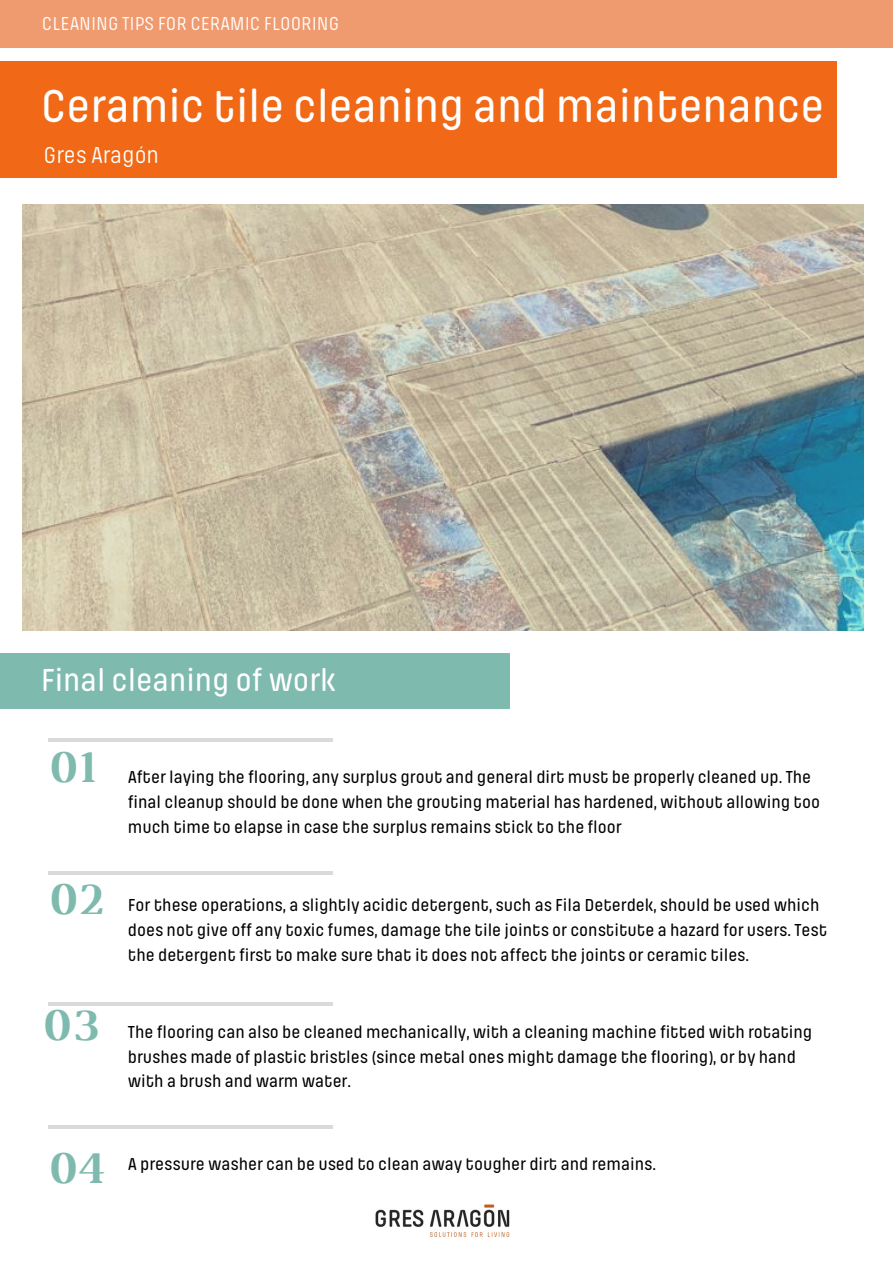
<style>
.page{position:relative;width:893px;height:1264px;background:#fff}
.page>*{position:absolute;margin:0;border:0;box-sizing:border-box;transform-origin:0 0}
.t1{font:500 48px "Pilcrow Soft";color:#fff}
.t2{font:700 46.35px "Luthier";letter-spacing:.06em;color:#7fbaaf}
.t3{font:500 33px "Pilcrow Soft";color:#fff}
.t4{font:24px "Pilcrow Soft";color:#fff}
.t5{font:19.5px "Pilcrow Soft";color:#fff}
.t6{font:500 18px/24.8px "Pilcrow Soft";color:#000}
</style>
<div class="page">
<div style="left:0;top:0;width:892px;height:47px;background:#f09b6f"></div>
<div style="left:0;top:653px;width:510px;height:55px;background:#7fbaaf"></div>
<hr style="left:48px;top:871px;width:284px;height:3px;background:#000">
<hr style="left:48px;top:738px;width:284px;height:4px;background:#dadada">
<svg style="left:48px;top:1002px;width:284px;height:3px"></svg>
<hr style="left:48px;top:1125px;width:284px;height:3px;background:#000">
<img style="left:22px;top:204px;width:841px;height:426px">
<img style="left:375px;top:1204px;width:135px;height:33px">
<div style="left:0;top:61px;width:837px;height:116px;background:#f16916"></div>
<p class="t5" style="left:42px;top:15px;width:299px">CLEANING TIPS FOR CERAMIC FLOORING</p>
<h1 class="t1" style="left:41px;top:83px;width:785px">Ceramic tile cleaning and maintenance</h1>
<h3 class="t4" style="left:43px;top:143px;width:117px">Gres Aragón</h3>
<h3 class="t3" style="left:41px;top:664px;width:296px">Final cleaning of work</h3>
<h2 class="t2" style="left:48px;top:749px;width:47px">01</h2>
<h2 class="t2" style="left:48px;top:881px;width:55px">02</h2>
<h2 class="t2" style="left:42px;top:1007px;width:57px">03</h2>
<p class="t6" style="left:128px;top:765px;width:693px">After laying the flooring, any surplus grout and general dirt must be properly cleaned up. The final cleanup should be done when the grouting material has hardened, without allowing too much time to elapse in case the surplus remains stick to the floor</p>
<p class="t6" style="left:128px;top:893px;width:700px">For these operations, a slightly acidic detergent, such as Fila Deterdek, should be used which does not give off any toxic fumes, damage the tile joints or constitute a hazard for users. Test the detergent first to make sure that it does not affect the joints or ceramic tiles.</p>
<p class="t6" style="left:128px;top:1020px;width:686px">The flooring can also be cleaned mechanically, with a cleaning machine fitted with rotating brushes made of plastic bristles (since metal ones might damage the flooring), or by hand with a brush and warm water.</p>
<h2 class="t2" style="left:48px;top:1151px;width:57px">04</h2>
<p class="t6" style="left:128px;top:1151px;width:529px">A pressure washer can be used to clean away tougher dirt and remains.</p>
</div>
